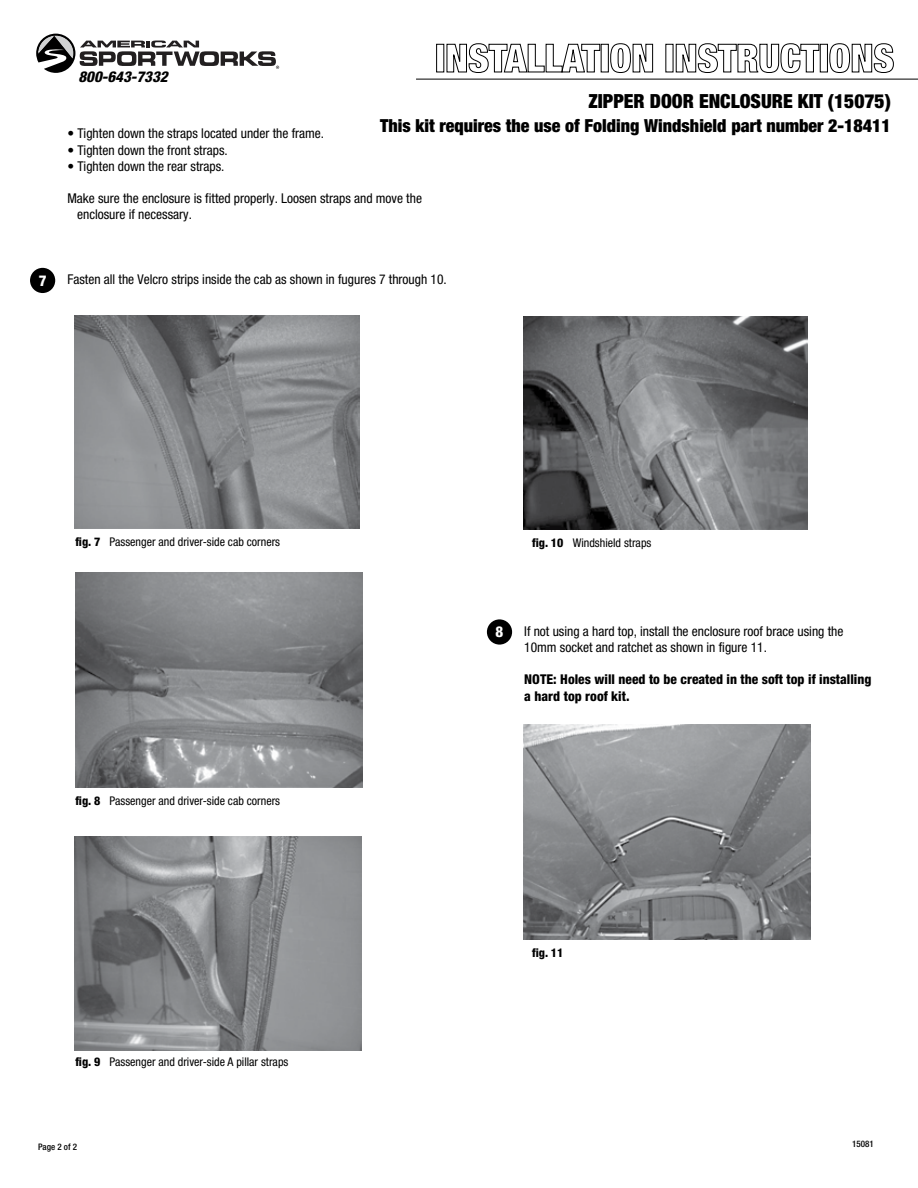
<style>
.page{position:relative;width:918px;height:1188px;background:#fff}
.page>*{position:absolute;margin:0;border:0;box-sizing:border-box;transform-origin:0 0}
.t1{font:900 condensed 19.5px "Helvetica Neue";color:#000}
.t2{font:900 condensed 18px "Helvetica Neue";color:#000}
.t3{font:italic 800 condensed 15px "Helvetica Neue";color:#000}
.t4{font:800 condensed 15px "Helvetica Neue";color:#fff}
.t5{font:condensed 13.5px/16.2px "Helvetica Neue";color:#000}
.t6{font:800 condensed 13.5px/16.2px "Helvetica Neue";color:#000}
.t7{font:condensed 12px "Helvetica Neue";color:#000}
.t8{font:800 condensed 12px "Helvetica Neue";color:#000}
.t9{font:500 condensed 9px "Helvetica Neue";color:#000}
.s1{font-weight:800}
</style>
<div class="page">
<div style="left:436px;top:44px;width:8px;height:28px;border:1px solid #000"></div>
<svg style="left:446px;top:43px;width:155px;height:30px"></svg>
<div style="left:601px;top:44px;width:8px;height:28px;border:1px solid #000"></div>
<svg style="left:610px;top:43px;width:43px;height:30px"></svg>
<svg style="left:675px;top:43px;width:145px;height:30px"></svg>
<div style="left:820px;top:44px;width:8px;height:28px;border:1px solid #000"></div>
<svg style="left:829px;top:43px;width:65px;height:30px"></svg>
<hr style="left:416px;top:79px;width:502px;height:1px;background:#000">
<svg style="left:36px;top:34px;width:243px;height:39px"></svg>
<div style="left:30px;top:268px;width:25px;height:25px;background:#000;border-radius:50%"></div>
<img style="left:75px;top:316px;width:284px;height:213px">
<img style="left:75px;top:573px;width:287px;height:214px">
<img style="left:75px;top:836px;width:286px;height:215px">
<div style="left:487px;top:619px;width:25px;height:26px;background:#000;border-radius:50%"></div>
<img style="left:524px;top:317px;width:284px;height:212px">
<img style="left:524px;top:725px;width:286px;height:215px">
<p class="t3" style="left:79px;top:67px;width:91px">800-643-7332</p>
<h1 class="t1" style="left:588px;top:89px;width:304px">ZIPPER DOOR ENCLOSURE KIT (15075)</h1>
<h2 class="t2" style="left:380px;top:114px;width:512px">This kit requires the use of Folding Windshield part number 2-18411</h2>
<p class="t5" style="left:67px;top:125px;width:258px">• Tighten down the straps located under the frame.</p>
<p class="t5" style="left:67px;top:142px;width:162px">• Tighten down the front straps.</p>
<p class="t5" style="left:67px;top:158px;width:159px">• Tighten down the rear straps.</p>
<p class="t5" style="left:77px;top:190px;width:346px;text-indent:-10px">Make sure the enclosure is fitted properly. Loosen straps and move the enclosure if necessary.</p>
<p class="t4" style="left:39px;top:271px;width:9px">7</p>
<p class="t5" style="left:67px;top:271px;width:381px">Fasten all the Velcro strips inside the cab as shown in fugures 7 through 10.</p>
<p class="t7" style="left:75px;top:535px;width:206px"><span class="s1">fig. 7</span> Passenger and driver-side cab corners</p>
<p class="t7" style="left:75px;top:794px;width:206px"><span class="s1">fig. 8</span> Passenger and driver-side cab corners</p>
<p class="t7" style="left:75px;top:1055px;width:215px"><span class="s1">fig. 9</span> Passenger and driver-side A pillar straps</p>
<p class="t9" style="left:38px;top:1141px;width:40px">Page 2 of 2</p>
<p class="t7" style="left:532px;top:536px;width:121px"><span class="s1">fig. 10</span> Windshield straps</p>
<p class="t4" style="left:496px;top:623px;width:9px">8</p>
<p class="t5" style="left:524px;top:623px;width:321px">If not using a hard top, install the enclosure roof brace using the<br>10mm socket and ratchet as shown in figure 11.</p>
<p class="t6" style="left:524px;top:671px;width:349px">NOTE: Holes will need to be created in the soft top if installing a hard top roof kit.</p>
<p class="t8" style="left:532px;top:945px;width:33px">fig. 11</p>
<p class="t9" style="left:852px;top:1139px;width:23px">15081</p>
</div>
